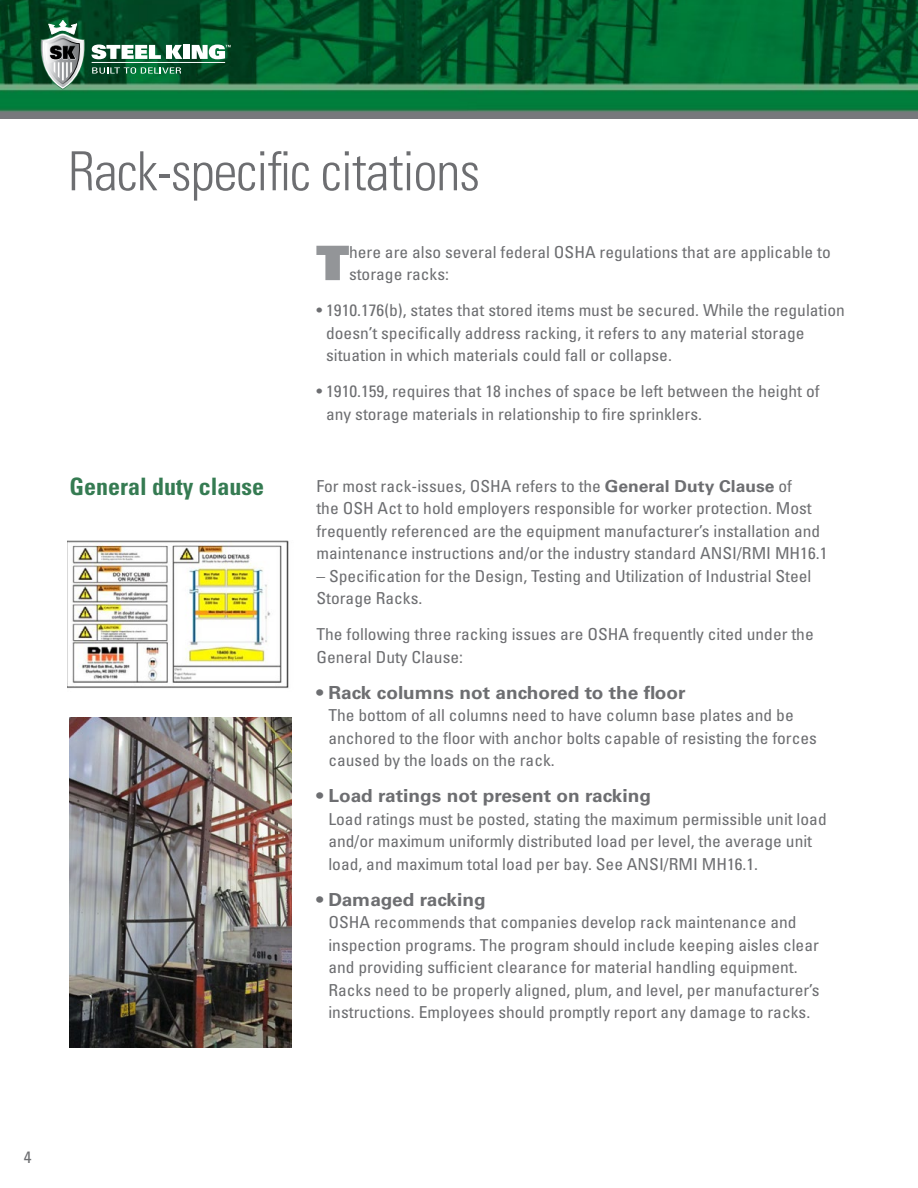
<style>
.page{position:relative;width:918px;height:1188px;background:#fff}
.page>*{position:absolute;margin:0;border:0;box-sizing:border-box;transform-origin:0 0}
.t1{font:300 condensed 54px "Univers LT Std";letter-spacing:-.02em;color:#6d6e71}
.t2{font:47.7px "Univers LT Std X Black";color:#939598;scale:1.06 1}
.t3{font:700 condensed 24px "Univers LT Std";color:#357b52}
.t4{font:700 18px "Univers LT Std";color:#6d6e71;scale:1.06 1}
.t5{font:condensed 16.5px/22.5px "Univers LT Std";color:#6d6e71;scale:1.06 1}
.s1{font-weight:700;font-stretch:normal}
</style>
<div class="page">
<img style="left:0;top:0;width:918px;height:119px">
<div style="left:183px;top:45px;width:6px;height:14px;background:#fff"></div>
<hr style="left:92px;top:62px;width:133px;height:1px;background:#fff">
<svg style="left:38px;top:20px;width:144px;height:70px;background:#497d62"></svg>
<svg style="left:192px;top:45px;width:39px;height:14px"></svg>
<img style="left:68px;top:540px;width:221px;height:149px">
<img style="left:70px;top:717px;width:221px;height:330px">
<h1 class="t1" style="left:68px;top:139px;width:414px">Rack-specific citations</h1>
<h3 class="t3" style="left:69px;top:472px;width:196px">General duty clause</h3>
<h2 class="t2" style="left:316px;top:232px;width:32px">T</h2>
<p class="t5" style="left:349px;top:240px;width:456px">here are also several federal OSHA regulations that are applicable to storage racks:</p>
<p class="t5" style="left:326px;top:299px;width:491px;text-indent:-10px">• 1910.176(b), states that stored items must be secured. While the regulation doesn’t specifically address racking, it refers to any material storage situation in which materials could fall or collapse.</p>
<p class="t5" style="left:326px;top:380px;width:467px;text-indent:-10px">• 1910.159, requires that 18 inches of space be left between the height of any storage materials in relationship to fire sprinklers.</p>
<p class="t5" style="left:316px;top:474px;width:484px">For most rack-issues, OSHA refers to the <span class="s1">General Duty Clause</span> of<br>the OSH Act to hold employers responsible for worker protection. Most frequently referenced are the equipment manufacturer’s installation and maintenance instructions and/or the industry standard ANSI/RMI MH16.1</p>
<p class="t5" style="left:316px;top:564px;width:469px">– Specification for the Design, Testing and Utilization of Industrial Steel<br>Storage Racks.</p>
<p class="t5" style="left:316px;top:623px;width:471px">The following three racking issues are OSHA frequently cited under the<br>General Duty Clause:</p>
<p class="t4" style="left:316px;top:682px;width:350px">• Rack columns not anchored to the floor</p>
<p class="t5" style="left:328px;top:704px;width:462px">The bottom of all columns need to have column base plates and be anchored to the floor with anchor bolts capable of resisting the forces caused by the loads on the rack.</p>
<p class="t4" style="left:316px;top:785px;width:317px">• Load ratings not present on racking</p>
<p class="t5" style="left:328px;top:807px;width:472px">Load ratings must be posted, stating the maximum permissible unit load and/or maximum uniformly distributed load per level, the average unit load, and maximum total load per bay. See ANSI/RMI MH16.1.</p>
<p class="t4" style="left:316px;top:889px;width:161px">• Damaged racking</p>
<p class="t5" style="left:328px;top:911px;width:465px">OSHA recommends that companies develop rack maintenance and inspection programs. The program should include keeping aisles clear and providing sufficient clearance for material handling equipment.<br>Racks need to be properly aligned, plum, and level, per manufacturer’s instructions. Employees should promptly report any damage to racks.</p>
<p class="t5" style="left:24px;top:1146px;width:9px">4</p>
</div>
